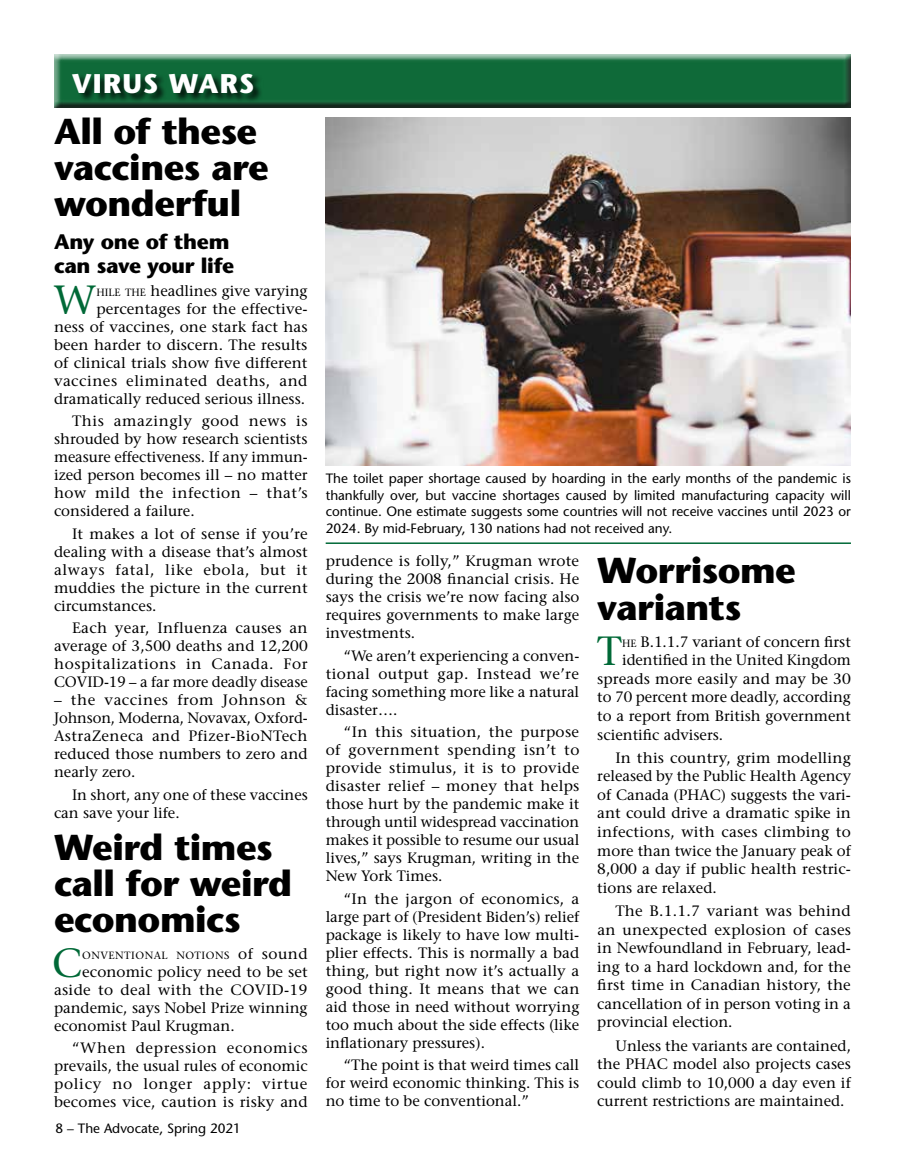
<style>
.page{position:relative;width:905px;height:1161px;background:#fff}
.page>*{position:absolute;margin:0;border:0;box-sizing:border-box;transform-origin:0 0}
.t1{font:40.65px "Stone Serif";color:#006937}
.t2{font:700 36px/36px "Stone Sans";letter-spacing:-.015em;color:#000}
.t3{font:700 27px "Stone Sans";letter-spacing:.05em;color:#fff}
.t4{font:700 21px/24px "Stone Sans";letter-spacing:-.015em;color:#000}
.t5{font:15px/18px "Stone Serif";color:#000;text-align:justify}
.t6{font:13.5px/16.5px "Stone Sans";color:#000;text-align:justify}
.t7{font:10.5px "Stone Serif";letter-spacing:.045em;color:#000}
.s1{font-size:10.5px}
.s2{font-size:15px}
.s3{font-style:inherit}
</style>
<div class="page">
<div style="left:51px;top:54px;width:799px;height:54px;background:#000;opacity:.75"></div>
<div style="left:73px;top:74px;width:190px;height:29px;background:#000;opacity:.75"></div>
<img style="left:326px;top:118px;width:524px;height:348px">
<hr style="left:326px;top:542px;width:524px;height:2px;background:#006937">
<h3 class="t3" style="left:72px;top:66px;width:184px">VIRUS WARS</h3>
<h2 class="t2" style="left:54px;top:113px;width:216px">All of these vaccines are wonderful</h2>
<h3 class="t4" style="left:54px;top:230px;width:182px">Any one of them can save your life</h3>
<h1 class="t1" style="left:53px;top:275px;width:44px">W</h1>
<p class="t5" style="left:54px;top:281px;width:255px;text-align:right"><span class="s1">HILE THE</span> headlines give varying percentages for the effective-<br>ness of vaccines, one stark fact has been harder to discern. The results of clinical trials show five different vaccines eliminated deaths, and dramatically reduced serious illness.</p>
<p class="t5" style="left:54px;top:412px;width:255px;text-indent:18px">This amazingly good news is shrouded by how research scientists measure effectiveness. If any immun&shy;ized person becomes ill – no matter how mild the infection – that’s considered a failure.</p>
<p class="t5" style="left:54px;top:524px;width:255px;text-indent:18px">It makes a lot of sense if you’re dealing with a disease that’s almost always fatal, like ebola, but it muddies the picture in the current circumstances.</p>
<p class="t5" style="left:54px;top:619px;width:255px;text-indent:18px">Each year, Influenza causes an average of 3,500 deaths and 12,200 hospitalizations in Canada. For COVID-19 – a far more deadly disease</p>
<p class="t5" style="left:54px;top:691px;width:255px">– the vaccines from Johnson &amp; Johnson, Moderna, Novavax, Oxford-AstraZeneca and Pfizer-BioNTech reduced those numbers to zero and nearly zero.</p>
<p class="t5" style="left:54px;top:785px;width:255px;text-indent:18px">In short, any one of these vaccines can save your life.</p>
<h2 class="t2" style="left:54px;top:828px;width:239px">Weird times call for weird economics</h2>
<h1 class="t1" style="left:52px;top:937px;width:32px">C</h1>
<p class="t7" style="left:82px;top:948px;width:227px">ONVENTIONAL NOTIONS <span class="s2">of sound</span></p>
<p class="t5" style="left:54px;top:962px;width:255px;text-indent:28px">economic policy need to be set aside to deal with the COVID-19 pandemic, says Nobel Prize winning economist Paul Krugman.</p>
<p class="t5" style="left:54px;top:1039px;width:255px;text-indent:18px">“When depression economics prevails, the usual rules of economic policy no longer apply: virtue becomes vice, caution is risky and</p>
<p class="t6" style="left:56px;top:1120px;width:187px">8 – The Advocate, Spring 2021</p>
<p class="t6" style="left:326px;top:470px;width:527px">The toilet paper shortage caused by hoarding in the early months of the pandemic is thankfully over, but vaccine shortages caused by limited manufacturing capacity will continue. One estimate suggests some countries will not receive vaccines until 2023 or 2024. By mid-February, 130 nations had not received any.</p>
<p class="t5" style="left:325px;top:552px;width:255px">prudence is folly,” Krugman wrote during the 2008 financial crisis. He says the crisis we’re now facing also requires governments to make large investments.</p>
<p class="t5" style="left:326px;top:646px;width:255px;text-indent:18px">“We aren’t experiencing a conven&shy;tional output gap. Instead we’re facing something more like a natural disaster….</p>
<p class="t5" style="left:326px;top:723px;width:255px;text-indent:18px">“In this situation, the purpose of government spending isn’t to provide stimulus, it is to provide disaster relief – money that helps those hurt by the pandemic make it through until widespread vaccination makes it possible to resume our usual lives,” says Krugman, writing in the New York Times.</p>
<p class="t5" style="left:326px;top:889px;width:255px;text-indent:18px">“In the jargon of economics, a large part of (President Biden’s) relief package is likely to have low multi&shy;plier effects. This is normally a bad thing, but right now it’s actually a good thing. It means that we can aid those in need without worrying too much about the side effects (like inflationary pressures).</p>
<p class="t5" style="left:326px;top:1056px;width:255px;text-indent:18px">“The point is that weird times call for weird economic thinking. This is no time to be conventional.”</p>
<h2 class="t2" style="left:597px;top:552px;width:200px;line-height:36.6px">Worrisome variants</h2>
<h1 class="t1" style="left:597px;top:626px;width:26px">T</h1>
<p class="t5" style="left:622px;top:633px;width:230px"><span class="s1">HE</span> <span class="s3">B.1.1.7</span> variant of concern first</p>
<p class="t5" style="left:622px;top:651px;width:230px">identified in the United Kingdom</p>
<p class="t5" style="left:597px;top:670px;width:255px">spreads more easily and may be 30</p>
<p class="t5" style="left:597px;top:688px;width:255px">to 70 percent more deadly, according</p>
<p class="t5" style="left:597px;top:707px;width:255px">to a report from British government</p>
<p class="t5" style="left:597px;top:725px;width:127px">scientific advisers.</p>
<p class="t5" style="left:597px;top:748px;width:255px;line-height:18.6px;text-indent:18px">In this country, grim modelling released by the Public Health Agency of Canada (PHAC) suggests the vari&shy;ant could drive a dramatic spike in infections, with cases climbing to more than twice the January peak of 8,000 a day if public health restric&shy;tions are relaxed.</p>
<p class="t5" style="left:597px;top:901px;width:255px;line-height:18.6px;text-indent:18px">The B.1.1.7 variant was behind an unexpected explosion of cases in Newfoundland in February, lead&shy;ing to a hard lockdown and, for the first time in Canadian history, the cancellation of in person voting in a provincial election.</p>
<p class="t5" style="left:597px;top:1036px;width:255px;line-height:18.6px;text-indent:18px">Unless the variants are contained, the PHAC model also projects cases could climb to 10,000 a day even if current restrictions are maintained.</p>
</div>
